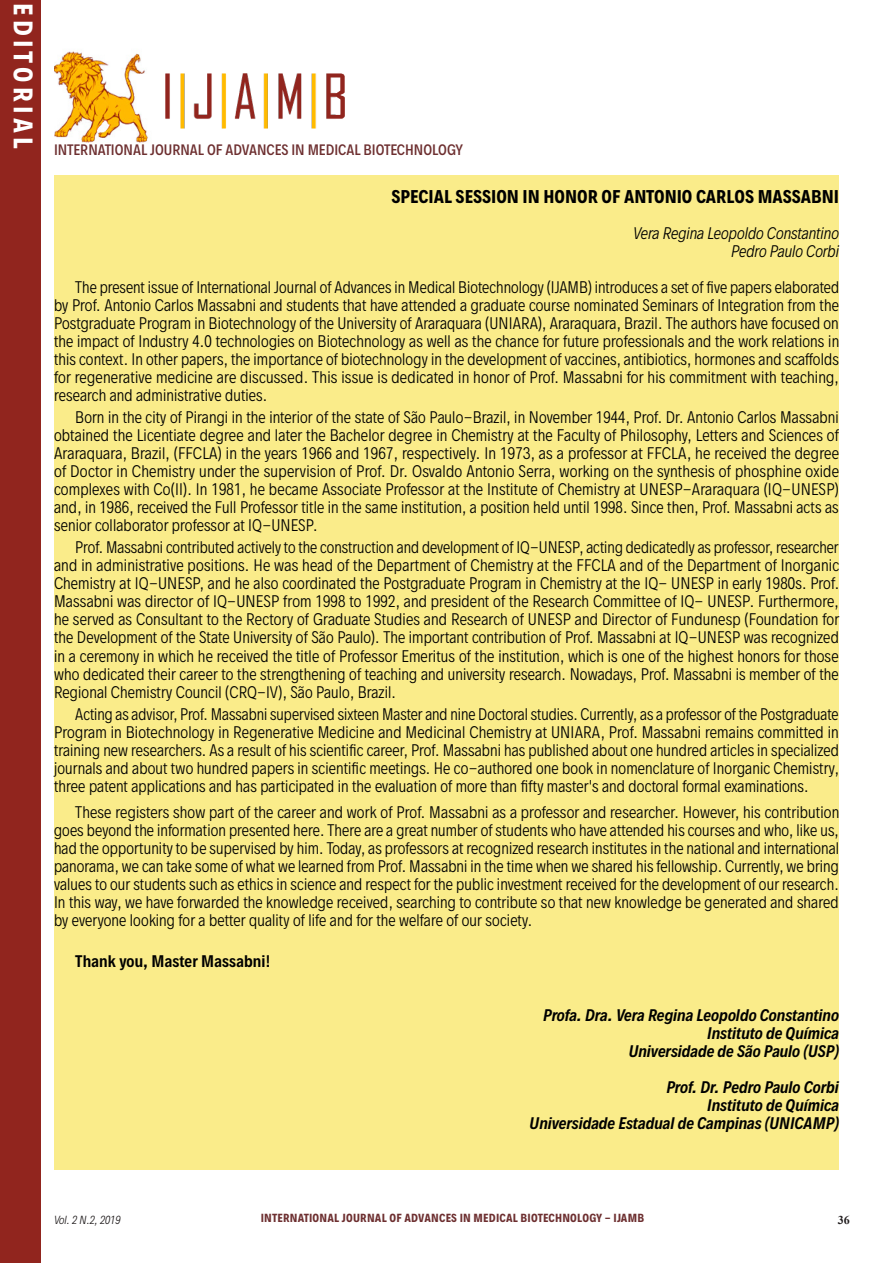
<style>
.page{position:relative;width:893px;height:1263px;background:#fff}
.page>*{position:absolute;margin:0;border:0;box-sizing:border-box;transform-origin:0 0}
.t1{font:700 24px "Decalotype";letter-spacing:.18em;color:#fff}
.Estilo_de_parágrafo{font:700 16.5px "Decalotype";color:#000}
.Estilo_de_parágrafo-2{font:300 15px/18px "Decalotype";letter-spacing:.01em;color:#000;text-align:justify}
.Estilo_de_parágrafo-3{font:italic 600 15px "Decalotype";color:#000}
.Estilo_de_parágrafo-4{font:italic 300 15px "Decalotype";color:#000}
.Estilo_de_parágrafo-5{font:600 15px "Decalotype";letter-spacing:.01em;color:#000}
.t2{font:500 13.5px "Decalotype";color:#6d2f30}
.t3{font:700 12px "Times New Roman";color:#231f20}
.t4{font:700 10.5px "Decalotype";letter-spacing:.02em;color:#6d2f30}
.t5{font:italic 300 10.5px "Decalotype";color:#231f20}
</style>
<div class="page">
<div style="left:0;top:0;width:40px;height:1263px;background:#91251e"></div>
<img style="left:54px;top:51px;width:94px;height:92px">
<div style="left:54px;top:176px;width:785px;height:994px;background:#faec8a"></div>
<img style="left:166px;top:74px;width:178px;height:55px">
<p class="t1" style="left:40px;top:3px;width:147px;rotate:90deg">EDITORIAL</p>
<p class="t2" style="left:54px;top:140px;width:410px">INTERNATIONAL JOURNAL OF ADVANCES IN MEDICAL BIOTECHNOLOGY</p>
<p class="Estilo_de_parágrafo" style="left:391px;top:185px;width:449px">SPECIAL SESSION IN HONOR OF ANTONIO CARLOS MASSABNI</p>
<p class="Estilo_de_parágrafo-4" style="left:633px;top:223px;width:207px">Vera Regina Leopoldo Constantino</p>
<p class="Estilo_de_parágrafo-4" style="left:731px;top:241px;width:109px">Pedro Paulo Corbi</p>
<p class="Estilo_de_parágrafo-2" style="left:54px;top:278px;width:787px;text-indent:21px">The present issue of International Journal of Advances in Medical Biotechnology (IJAMB) introduces a set of five papers elaborated by Prof. Antonio Carlos Massabni and students that have attended a graduate course nominated Seminars of Integration from the Postgraduate Program in Biotechnology of the University of Araraquara (UNIARA), Araraquara, Brazil. The authors have focused on the impact of Industry 4.0 technologies on Biotechnology as well as the chance for future professionals and the work relations in this context. In other papers, the importance of biotechnology in the development of vaccines, antibiotics, hormones and scaffolds for regenerative medicine are discussed. This issue is dedicated in honor of Prof. Massabni for his commitment with teaching, research and administrative duties.</p>
<p class="Estilo_de_parágrafo-2" style="left:54px;top:408px;width:787px;text-indent:21px">Born in the city of Pirangi in the interior of the state of São Paulo-Brazil, in November 1944, Prof. Dr. Antonio Carlos Massabni obtained the Licentiate degree and later the Bachelor degree in Chemistry at the Faculty of Philosophy, Letters and Sciences of Araraquara, Brazil, (FFCLA) in the years 1966 and 1967, respectively. In 1973, as a professor at FFCLA, he received the degree of Doctor in Chemistry under the supervision of Prof. Dr. Osvaldo Antonio Serra, working on the synthesis of phosphine oxide complexes with Co(II). In 1981, he became Associate Professor at the Institute of Chemistry at UNESP-Araraquara (IQ-UNESP) and, in 1986, received the Full Professor title in the same institution, a position held until 1998. Since then, Prof. Massabni acts as senior collaborator professor at IQ-UNESP.</p>
<p class="Estilo_de_parágrafo-2" style="left:54px;top:539px;width:787px;text-indent:21px">Prof. Massabni contributed actively to the construction and development of IQ-UNESP, acting dedicatedly as professor, researcher and in administrative positions. He was head of the Department of Chemistry at the FFCLA and of the Department of Inorganic Chemistry at IQ-UNESP, and he also coordinated the Postgraduate Program in Chemistry at the IQ- UNESP in early 1980s. Prof.<br>Massabni was director of IQ-UNESP from 1998 to 1992, and president of the Research Committee of IQ- UNESP. Furthermore, he served as Consultant to the Rectory of Graduate Studies and Research of UNESP and Director of Fundunesp (Foundation for the Development of the State University of São Paulo). The important contribution of Prof. Massabni at IQ-UNESP was recognized in a ceremony in which he received the title of Professor Emeritus of the institution, which is one of the highest honors for those who dedicated their career to the strengthening of teaching and university research. Nowadays, Prof. Massabni is member of the Regional Chemistry Council (CRQ-IV), São Paulo, Brazil.</p>
<p class="Estilo_de_parágrafo-2" style="left:54px;top:705px;width:786px;text-indent:21px">Acting as advisor, Prof. Massabni supervised sixteen Master and nine Doctoral studies. Currently, as a professor of the Postgraduate Program in Biotechnology in Regenerative Medicine and Medicinal Chemistry at UNIARA, Prof. Massabni remains committed in training new researchers. As a result of his scientific career, Prof. Massabni has published about one hundred articles in specialized journals and about two hundred papers in scientific meetings. He co-authored one book in nomenclature of Inorganic Chemistry, three patent applications and has participated in the evaluation of more than fifty master's and doctoral formal examinations.</p>
<p class="Estilo_de_parágrafo-2" style="left:54px;top:803px;width:787px;text-indent:21px">These registers show part of the career and work of Prof. Massabni as a professor and researcher. However, his contribution goes beyond the information presented here. There are a great number of students who have attended his courses and who, like us, had the opportunity to be supervised by him. Today, as professors at recognized research institutes in the national and international panorama, we can take some of what we learned from Prof. Massabni in the time when we shared his fellowship. Currently, we bring values to our students such as ethics in science and respect for the public investment received for the development of our research.<br>In this way, we have forwarded the knowledge received, searching to contribute so that new knowledge be generated and shared by everyone looking for a better quality of life and for the welfare of our society.</p>
<p class="Estilo_de_parágrafo-5" style="left:75px;top:950px;width:196px">Thank you, Master Massabni!</p>
<p class="Estilo_de_parágrafo-3" style="left:543px;top:1004px;width:297px">Profa. Dra. Vera Regina Leopoldo Constantino</p>
<p class="Estilo_de_parágrafo-3" style="left:707px;top:1022px;width:133px">Instituto de Química</p>
<p class="Estilo_de_parágrafo-3" style="left:629px;top:1040px;width:212px">Universidade de São Paulo (USP)</p>
<p class="Estilo_de_parágrafo-3" style="left:666px;top:1076px;width:174px">Prof. Dr. Pedro Paulo Corbi</p>
<p class="Estilo_de_parágrafo-3" style="left:707px;top:1094px;width:133px">Instituto de Química</p>
<p class="Estilo_de_parágrafo-3" style="left:530px;top:1112px;width:311px">Universidade Estadual de Campinas (UNICAMP)</p>
<p class="t5" style="left:54px;top:1213px;width:68px">Vol. 2 N.2, 2019</p>
<p class="t4" style="left:261px;top:1211px;width:385px">INTERNATIONAL JOURNAL OF ADVANCES IN MEDICAL BIOTECHNOLOGY - IJAMB</p>
<p class="t3" style="left:838px;top:1211px;width:13px">36</p>
</div>
